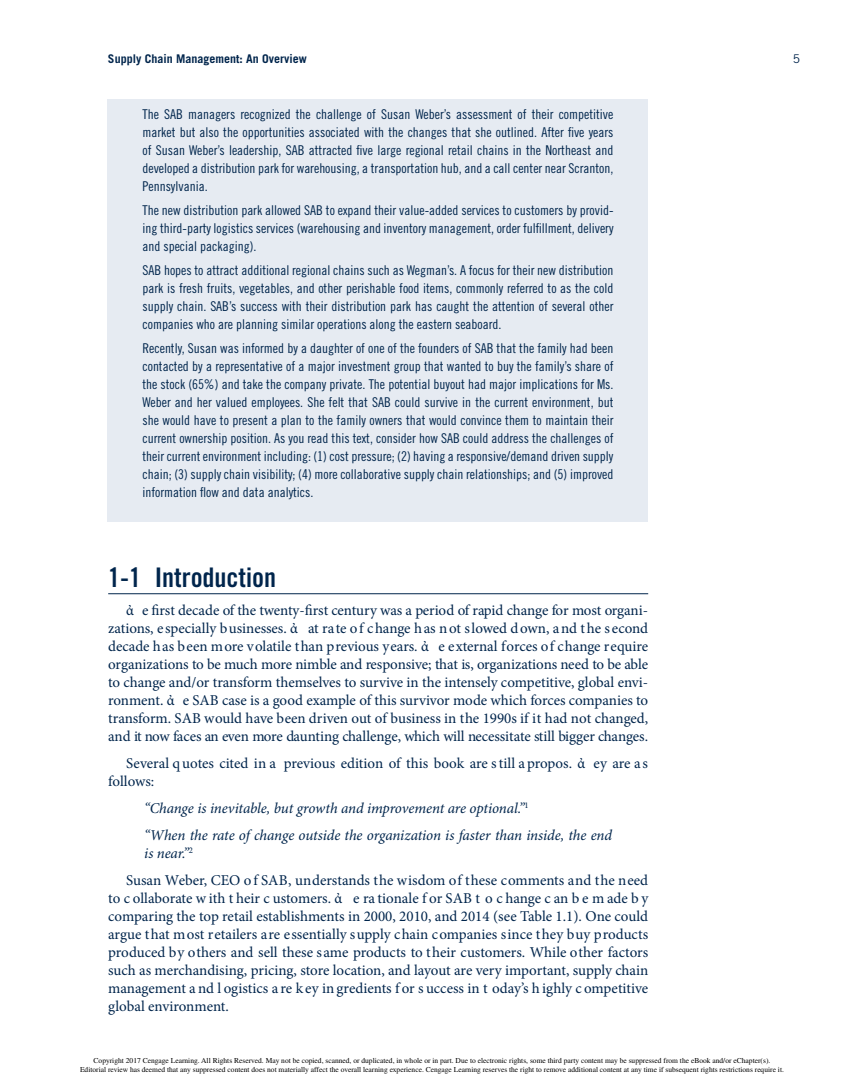
<style>
.page{position:relative;width:864px;height:1080px;background:#fff}
.page>*{position:absolute;margin:0;border:0;box-sizing:border-box;transform-origin:0 0}
.t1{font:27px "Trade Gothic LT Std Bd Cn 20";color:#00254c}
.t2{font:15px/18px "Minion Pro";color:#00254c;text-align:justify}
.t3{font:italic 15px/27px "Minion Pro";letter-spacing:-.01em;color:#00254c}
.t4{font:13.5px/18px "Trade Gothic LT Std Cn 18";color:#00254c;text-align:justify}
.t5{font:700 12px "Trade Gothic LT Std";color:#00254c}
.t6{font:12px "Trade Gothic LT Std";color:#00254c}
.t7{font:7.5px/9px "Times";color:#000;text-align:center}
.s1{font-style:italic}
</style>
<div class="page">
<hr style="left:108px;top:593px;width:540px;height:1px;background:#00254c">
<div style="left:108px;top:99px;width:540px;height:422px;background:#e6ebf2"></div>
<p class="t5" style="left:108px;top:51px;width:200px">Supply Chain Management: An Overview</p>
<p class="t6" style="left:793px;top:52px;width:9px">5</p>
<p class="t4" style="left:142px;top:105px;width:473px">The SAB managers recognized the challenge of Susan Weber’s assessment of their competitive market but also the opportunities associated with the changes that she outlined. After five years of Susan Weber’s leadership, SAB attracted five large regional retail chains in the Northeast and developed a distribution park for warehousing, a transportation hub, and a call center near Scranton, Pennsylvania.</p>
<p class="t4" style="left:142px;top:201px;width:473px">The new distribution park allowed SAB to expand their value-added services to customers by provid&shy;ing third-party logistics services (warehousing and inventory management, order fulfillment, delivery and special packaging).</p>
<p class="t4" style="left:142px;top:261px;width:473px">SAB hopes to attract additional regional chains such as Wegman’s. A focus for their new distribution park is fresh fruits, vegetables, and other perishable food items, commonly referred to as the cold supply chain. SAB’s success with their distribution park has caught the attention of several other companies who are planning similar operations along the eastern seaboard.</p>
<p class="t4" style="left:142px;top:339px;width:473px">Recently, Susan was informed by a daughter of one of the founders of SAB that the family had been contacted by a representative of a major investment group that wanted to buy the family’s share of the stock (65%) and take the company private. The potential buyout had major implications for Ms.<br>Weber and her valued employees. She felt that SAB could survive in the current environment, but she would have to present a plan to the family owners that would convince them to maintain their current ownership position. As you read this text, consider how SAB could address the challenges of their current environment including: (1) cost pressure; (2) having a responsive/demand driven supply chain; (3) supply chain visibility; (4) more collaborative supply chain relationships; and (5) improved information flow and data analytics.</p>
<h1 class="t1" style="left:108px;top:561px;width:169px">1-1 Introduction</h1>
<p class="t2" style="left:108px;top:601px;width:542px;text-indent:18px">ἀ e first decade of the twenty-first century was a period of rapid change for most organi&shy;zations, e specially businesses. ἀ at rate of change h as n ot s lowed d own, and t he s econd decade has been more volatile than previous years. ἀ e external forces of change require organizations to be much more nimble and responsive; that is, organizations need to be able to change and/or transform themselves to survive in the intensely competitive, global envi&shy;ronment. ἀ e SAB case is a good example of this survivor mode which forces companies to transform. SAB would have been driven out of business in the 1990s if it had not changed, and it now faces an even more daunting challenge, which will necessitate still bigger changes.</p>
<p class="t2" style="left:108px;top:754px;width:541px;text-indent:18px">Several q uotes cited in a previous edition of this book are s till a propos. ἀ ey are a s follows:</p>
<p class="t3" style="left:144px;top:795px;width:469px">“Change is inevitable, but growth and improvement are optional.”<sup>1<br></sup>“When the rate of change outside the organization is faster than inside, the end</p>
<p class="t2" style="left:126px;top:840px;width:523px;line-height:27px;text-indent:18px"><span class="s1">is near.”</span><sup>2<br></sup>Susan Weber, CEO o f SAB, understands the wisdom of these comments and the need</p>
<p class="t2" style="left:108px;top:889px;width:542px">to c ollaborate w ith t heir c ustomers. ἀ e ra tionale f or SAB t o c hange c an b e m ade b y comparing the top retail establishments in 2000, 2010, and 2014 (see Table 1.1). One could argue that most retailers are essentially supply chain companies since they buy products produced by others and sell these same products to their customers. While other factors such as merchandising, pricing, store location, and layout are very important, supply chain management a nd l ogistics a re k ey in gredients f or s uccess in t oday’s h ighly c ompetitive global environment.</p>
<p class="t7" style="left:80px;top:1056px;width:705px">Copyright 2017 Cengage Learning. All Rights Reserved. May not be copied, scanned, or duplicated, in whole or in part. Due to electronic rights, some third party content may be suppressed from the eBook and/or eChapter(s).<br>Editorial review has deemed that any suppressed content does not materially affect the overall learning experience. Cengage Learning reserves the right to remove additional content at any time if subsequent rights restrictions require it.</p>
</div>
